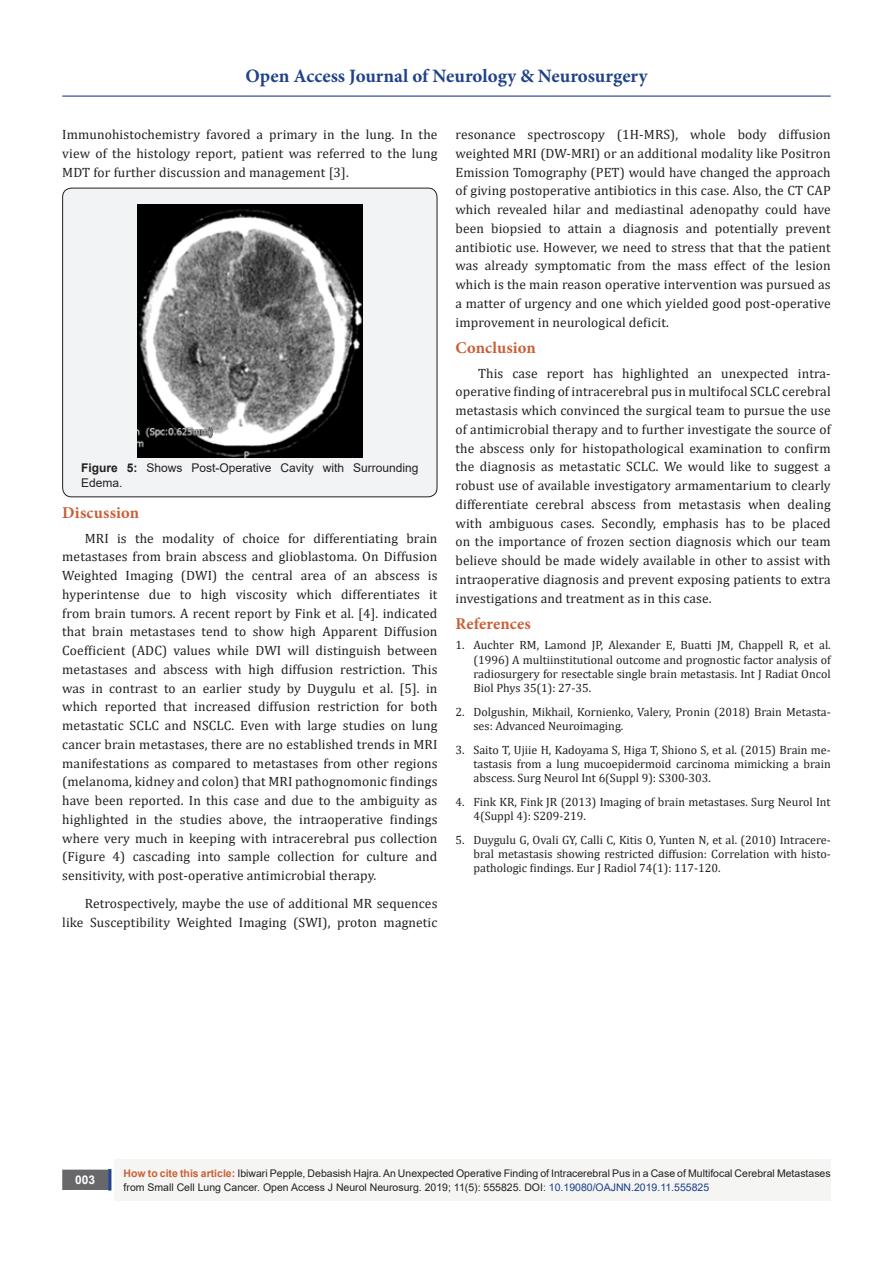
<style>
.page{position:relative;width:893px;height:1263px;background:#fff}
.page>*{position:absolute;margin:0;border:0;box-sizing:border-box;transform-origin:0 0}
.t1{font:700 18.9px "Minion Pro";color:#204287}
.t2{font:700 16.5px "Minion Pro";letter-spacing:.01em;color:#ca5f37}
.t3{font:13.5px/18.8px "Cambria";letter-spacing:.01em;color:#231f20;text-align:justify}
.t4{font:12px/14.4px "Cambria";color:#231f20;text-align:justify}
.t5{font:12px/14.4px "Arial";color:#231f20}
.t6{font:700 12px "Arial";color:#fff}
.t7{font:10.5px/14.4px "Arial";color:#231f20}
.s1{font-weight:700}
.s2{font-weight:700;color:#ca6035}
.s3{color:#183f89}
</style>
<div class="page">
<div style="left:115px;top:1160px;width:716px;height:41px;background:#f5f5f4"></div>
<div style="left:63px;top:1170px;width:44px;height:19px;background:#68676a"></div>
<div style="left:62px;top:1169px;width:46px;height:21px;border:2px solid #68676a"></div>
<div style="left:108px;top:1169px;width:3px;height:21px;background:#1c6d90;border:2px solid #253f8e"></div>
<hr style="left:62px;top:96px;width:769px;height:1px;background:#253f8e">
<div style="left:63px;top:188px;width:374px;height:309px;background:#f2f3f4;border-radius:9px"></div>
<div style="left:62px;top:188px;width:375px;height:309px;border:1px solid #231f20;border-radius:9px"></div>
<img style="left:137px;top:204px;width:226px;height:254px">
<h1 class="t1" style="left:245px;top:63px;width:404px">Open Access Journal of Neurology &amp; Neurosurgery</h1>
<p class="t3" style="left:62px;top:125px;width:377px">Immunohistochemistry favored a primary in the lung. In the view of the histology report, patient was referred to the lung MDT for further discussion and management [3].</p>
<p class="t5" style="left:81px;top:461px;width:339px"><span class="s1">Figure 5:</span> Shows Post-Operative Cavity with Surrounding<br>Edema.</p>
<p class="t2" style="left:62px;top:501px;width:78px">Discussion</p>
<p class="t3" style="left:62px;top:528px;width:377px;text-indent:22px">MRI is the modality of choice for differentiating brain metastases from brain abscess and glioblastoma. On Diffusion Weighted Imaging (DWI) the central area of an abscess is hyperintense due to high viscosity which differentiates it from brain tumors. A recent report by Fink et al. [4]. indicated that brain metastases tend to show high Apparent Diffusion Coefficient (ADC) values while DWI will distinguish between metastases and abscess with high diffusion restriction. This was in contrast to an earlier study by Duygulu et al. [5]. in which reported that increased diffusion restriction for both metastatic SCLC and NSCLC. Even with large studies on lung cancer brain metastases, there are no established trends in MRI manifestations as compared to metastases from other regions (melanoma, kidney and colon) that MRI pathognomonic findings have been reported. In this case and due to the ambiguity as highlighted in the studies above, the intraoperative findings where very much in keeping with intracerebral pus collection (Figure 4) cascading into sample collection for culture and sensitivity, with post-operative antimicrobial therapy.</p>
<p class="t3" style="left:62px;top:894px;width:377px;text-align:right">Retrospectively, maybe the use of additional MR sequences like Susceptibility Weighted Imaging (SWI), proton magnetic</p>
<p class="t3" style="left:455px;top:125px;width:377px">resonance spectroscopy (1H-MRS), whole body diffusion weighted MRI (DW-MRI) or an additional modality like Positron Emission Tomography (PET) would have changed the approach of giving postoperative antibiotics in this case. Also, the CT CAP which revealed hilar and mediastinal adenopathy could have been biopsied to attain a diagnosis and potentially prevent antibiotic use. However, we need to stress that that the patient was already symptomatic from the mass effect of the lesion which is the main reason operative intervention was pursued as a matter of urgency and one which yielded good post-operative improvement in neurological deficit.</p>
<p class="t2" style="left:455px;top:336px;width:82px">Conclusion</p>
<p class="t3" style="left:455px;top:363px;width:377px;text-indent:22px">This case report has highlighted an unexpected intra&shy;operative finding of intracerebral pus in multifocal SCLC cerebral metastasis which convinced the surgical team to pursue the use of antimicrobial therapy and to further investigate the source of the abscess only for histopathological examination to confirm the diagnosis as metastatic SCLC. We would like to suggest a robust use of available investigatory armamentarium to clearly differentiate cerebral abscess from metastasis when dealing with ambiguous cases. Secondly, emphasis has to be placed on the importance of frozen section diagnosis which our team believe should be made widely available in other to assist with intraoperative diagnosis and prevent exposing patients to extra investigations and treatment as in this case.</p>
<p class="t2" style="left:455px;top:612px;width:77px">References</p>
<p class="t4" style="left:473px;top:638px;width:359px;text-indent:-18px">1. Auchter RM, Lamond JP, Alexander E, Buatti JM, Chappell R, et al. (1996) A multiinstitutional outcome and prognostic factor analysis of radiosurgery for resectable single brain metastasis. Int J Radiat Oncol Biol Phys 35(1): 27-35.</p>
<p class="t4" style="left:473px;top:704px;width:359px;text-indent:-18px">2. Dolgushin, Mikhail, Kornienko, Valery, Pronin (2018) Brain Metasta&shy;ses: Advanced Neuroimaging.</p>
<p class="t4" style="left:473px;top:742px;width:359px;text-indent:-18px">3. Saito T, Ujiie H, Kadoyama S, Higa T, Shiono S, et al. (2015) Brain me&shy;tastasis from a lung mucoepidermoid carcinoma mimicking a brain abscess. Surg Neurol Int 6(Suppl 9): S300-303.</p>
<p class="t4" style="left:473px;top:794px;width:359px;text-indent:-18px">4. Fink KR, Fink JR (2013) Imaging of brain metastases. Surg Neurol Int<br>4(Suppl 4): S209‑219.</p>
<p class="t4" style="left:473px;top:832px;width:359px;text-indent:-18px">5. Duygulu G, Ovali GY, Calli C, Kitis O, Yunten N, et al. (2010) Intracere&shy;bral metastasis showing restricted diffusion: Correlation with histo&shy;pathologic findings. Eur J Radiol 74(1): 117‑120.</p>
<p class="t6" style="left:75px;top:1171px;width:22px">003</p>
<p class="t7" style="left:124px;top:1166px;width:709px"><span class="s2">How to cite this article:</span> Ibiwari Pepple, Debasish Hajra. An Unexpected Operative Finding of Intracerebral Pus in a Case of Multifocal Cerebral Metastases from Small Cell Lung Cancer. Open Access J Neurol Neurosurg. 2019; 11(5): 555825. DOI<span class="s3">: 10.19080/OAJNN.2019.11.555825</span></p>
</div>
